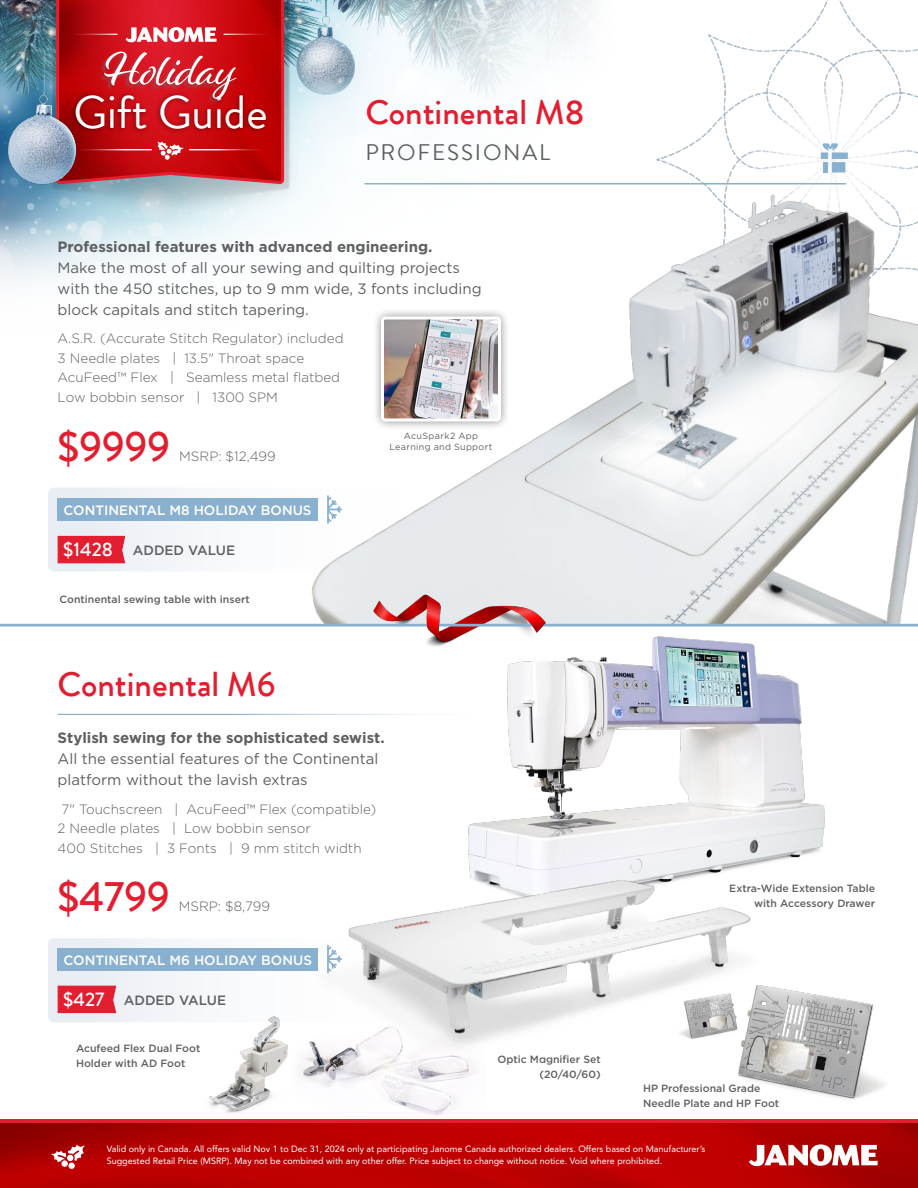
<style>
.page{position:relative;width:918px;height:1188px;background:#fff}
.page>*{position:absolute;margin:0;border:0;box-sizing:border-box;transform-origin:0 0}
.t1{font:46.5px "Brandon Grotesque";color:#fff}
.t2{font:500 42px "Brandon Grotesque";color:#e31e30}
.t3{font:500 34.5px "Brandon Grotesque";color:#e31e30}
.t4{font:22.5px "Brandon Grotesque";letter-spacing:.08em;color:#5f6062}
.t5{font:15px/21px "Gotham";color:#5f6062}
.t6{font:700 15px "Gotham";color:#5f6062}
.t7{font:300 13.5px/19.5px "Gotham";color:#5f6062}
.t8{font:500 13.5px "Gotham";color:#fff}
.t9{font:500 13.5px "Gotham";color:#5f6062}
.t10{font:500 10.5px/15px "Gotham";color:#5f6062;text-align:right}
.t11{font:9px/12.6px "Avenir LT Std";color:#fff}
.t12{font:9px/11.1px "Gotham";letter-spacing:.04em;color:#5f6062;text-align:center}
.s1{font-family:"Brandon Grotesque";font-size:19.5px;color:#fff}
</style>
<div class="page">
<img style="left:0;top:0;width:637px;height:283px">
<div style="left:0;top:1119px;width:918px;height:69px;background:#e31e30"></div>
<img style="left:0;top:1123px;width:918px;height:65px">
<svg style="left:51px;top:1145px;width:34px;height:17px"></svg>
<svg style="left:61px;top:1160px;width:7px;height:7px"></svg>
<div style="left:68px;top:1163px;width:7px;height:6px;background:#fff;border-radius:50%"></div>
<svg style="left:749px;top:1144px;width:129px;height:22px"></svg>
<div style="left:48px;top:938px;width:369px;height:84px;background:#f4f6f9;border-radius:6px"></div>
<div style="left:48px;top:488px;width:369px;height:84px;background:#f3f6f9;border-radius:6px"></div>
<hr style="left:58px;top:713px;width:458px;height:2px;background:#89b0ce">
<img style="left:648px;top:0;width:270px;height:186px">
<div style="left:735px;top:62px;width:183px;height:197px;background:#fff"></div>
<hr style="left:364px;top:183px;width:482px;height:1px;background:#89b0ce">
<svg style="left:821px;top:143px;width:27px;height:29px"></svg>
<img style="left:273px;top:186px;width:645px;height:438px">
<img style="left:428px;top:636px;width:397px;height:226px">
<svg style="left:57px;top:985px;width:60px;height:29px"></svg>
<svg style="left:57px;top:535px;width:69px;height:29px"></svg>
<div style="left:58px;top:948px;width:260px;height:23px;background:#89b0ce"></div>
<div style="left:58px;top:498px;width:260px;height:23px;background:#89b0ce"></div>
<svg style="left:327px;top:495px;width:15px;height:29px"></svg>
<div style="left:372px;top:307px;width:138px;height:124px;background:#000;opacity:.45"></div>
<img style="left:385px;top:320px;width:112px;height:98px">
<div style="left:381px;top:316px;width:120px;height:106px;border:3px solid #fff;border-radius:3px"></div>
<img style="left:428px;top:645px;width:123px;height:3px">
<img style="left:426px;top:642px;width:125px;height:3px">
<hr style="left:0;top:624px;width:918px;height:3px;background:#89b0ce">
<img style="left:367px;top:588px;width:184px;height:54px">
<img style="left:323px;top:855px;width:445px;height:185px">
<img style="left:730px;top:976px;width:155px;height:123px">
<img style="left:675px;top:990px;width:65px;height:52px">
<img style="left:286px;top:1008px;width:200px;height:118px">
<img style="left:209px;top:1009px;width:87px;height:111px">
<img style="left:4px;top:0;width:334px;height:246px">
<svg style="left:56px;top:0;width:228px;height:184px"></svg>
<img style="left:0;top:75px;width:116px;height:141px">
<h1 class="t1" style="left:73px;top:80px;width:196px">Gift Guide</h1>
<h3 class="t3" style="left:365px;top:89px;width:221px">Continental M8</h3>
<h3 class="t4" style="left:365px;top:137px;width:186px">PROFESSIONAL</h3>
<p class="t6" style="left:58px;top:237px;width:376px">Professional features with advanced engineering.</p>
<p class="t5" style="left:58px;top:257px;width:426px">Make the most of all your sewing and quilting projects with the 450 stitches, up to 9 mm wide, 3 fonts including block capitals and stitch tapering.</p>
<p class="t7" style="left:58px;top:329px;width:288px">A.S.R. (Accurate Stitch Regulator) included 3 Needle plates | 13.5" Throat space AcuFeed™ Flex | Seamless metal flatbed Low bobbin sensor | 1300 SPM</p>
<h2 class="t2" style="left:58px;top:418px;width:114px">$9999</h2>
<p class="t7" style="left:179px;top:446px;width:98px">MSRP: $12,499</p>
<p class="t8" style="left:64px;top:501px;width:250px">CONTINENTAL M8 HOLIDAY BONUS</p>
<p class="t9" style="left:63px;top:541px;width:173px"><span class="s1">$1428</span> ADDED VALUE</p>
<p class="t10" style="left:60px;top:592px;width:192px">Continental sewing table with insert</p>
<p class="t12" style="left:389px;top:430px;width:105px">AcuSpark2 App<br>Learning and Support</p>
<h3 class="t3" style="left:58px;top:660px;width:220px">Continental M6</h3>
<p class="t6" style="left:58px;top:728px;width:329px">Stylish sewing for the sophisticated sewist.</p>
<p class="t5" style="left:58px;top:748px;width:322px">All the essential features of the Continental platform without the lavish extras</p>
<p class="t7" style="left:58px;top:799px;width:320px;text-indent:4px">7" Touchscreen | AcuFeed™ Flex (compatible)<br>2 Needle plates | Low bobbin sensor<br>400 Stitches | 3 Fonts | 9 mm stitch width</p>
<h2 class="t2" style="left:58px;top:867px;width:114px">$4799</h2>
<p class="t7" style="left:179px;top:896px;width:93px">MSRP: $8,799</p>
<p class="t8" style="left:64px;top:951px;width:250px">CONTINENTAL M6 HOLIDAY BONUS</p>
<p class="t9" style="left:63px;top:991px;width:164px"><span class="s1">$427</span> ADDED VALUE</p>
<p class="t10" style="left:76px;top:1040px;width:126px;text-align:left">Acufeed Flex Dual Foot<br>Holder with AD Foot</p>
<p class="t10" style="left:729px;top:881px;width:147px">Extra-Wide Extension Table with Accessory Drawer</p>
<p class="t10" style="left:497px;top:1052px;width:105px">Optic Magnifier Set (20/40/60)</p>
<p class="t10" style="left:643px;top:1081px;width:138px;text-align:left">HP Professional Grade<br>Needle Plate and HP Foot</p>
<p class="t11" style="left:107px;top:1142px;width:600px">Valid only in Canada. All offers valid Nov 1 to Dec 31, 2024 only at participating Janome Canada authorized dealers. Offers based on Manufacturer’s<br>Suggested Retail Price (MSRP). May not be combined with any other offer. Price subject to change without notice. Void where prohibited.</p>
</div>
